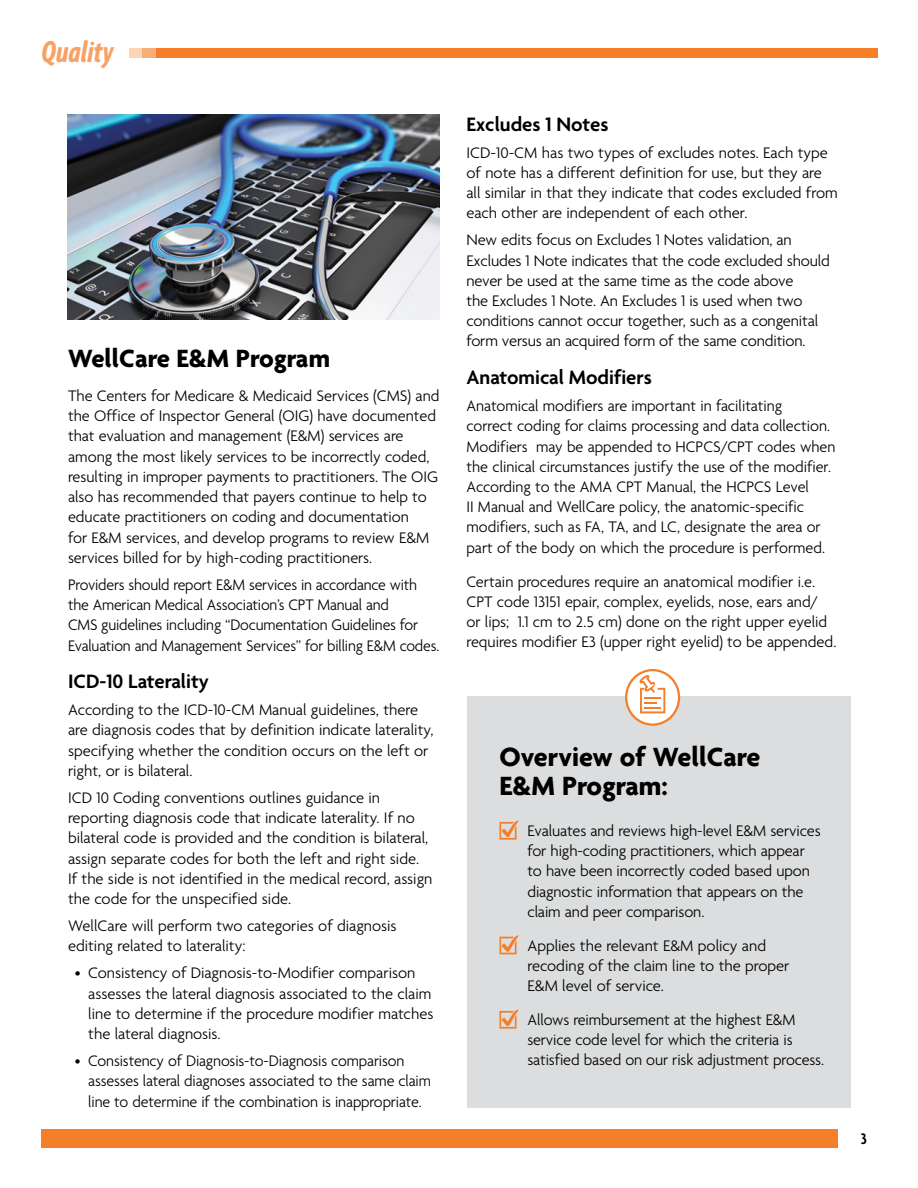
<style>
.page{position:relative;width:918px;height:1188px;background:#fff}
.page>*{position:absolute;margin:0;border:0;box-sizing:border-box;transform-origin:0 0}
.t1{font:italic 32.7px "Agenda Bold Extra Cond";letter-spacing:.01em;color:#f9a164}
.t2{font:700 28.5px/29.2px "Agenda";color:#000}
.t3{font:700 27px "Agenda";color:#000}
.t4{font:600 21px "Agenda";color:#000}
.t5{font:300 16.5px/20.2px "Agenda";color:#000}
.t6{font:300 16.5px/20.2px "Agenda";color:#000;scale:.96 1}
.t7{font:600 condensed 16.5px "Agenda";color:#000}
</style>
<div class="page">
<div style="left:467px;top:697px;width:383px;height:411px;background:#dcddde"></div>
<div style="left:41px;top:1129px;width:797px;height:19px;background:#f57e29"></div>
<div style="left:129px;top:48px;width:749px;height:9px;background:#f57e29"></div>
<div style="left:129px;top:48px;width:13px;height:9px;background:#fdd4b4"></div>
<div style="left:142px;top:48px;width:13px;height:9px;background:#faae77"></div>
<img style="left:68px;top:114px;width:371px;height:206px">
<svg style="left:626px;top:670px;width:53px;height:55px"></svg>
<div style="left:625px;top:669px;width:55px;height:57px;border:2px solid #f57e29;border-radius:50%"></div>
<svg style="left:639px;top:675px;width:26px;height:38px"></svg>
<svg style="left:500px;top:820px;width:19px;height:20px"></svg>
<svg style="left:500px;top:935px;width:19px;height:19px"></svg>
<svg style="left:500px;top:1009px;width:19px;height:20px"></svg>
<h1 class="t1" style="left:41px;top:33px;width:74px">Quality</h1>
<h3 class="t3" style="left:68px;top:342px;width:264px">WellCare E&amp;M Program</h3>
<p class="t5" style="left:68px;top:385px;width:373px">The Centers for Medicare &amp; Medicaid Services (CMS) and the Office of Inspector General (OIG) have documented that evaluation and management (E&amp;M) services are among the most likely services to be incorrectly coded, resulting in improper payments to practitioners. The OIG also has recommended that payers continue to help to educate practitioners on coding and documentation<br>for E&amp;M services, and develop programs to review E&amp;M services billed for by high-coding practitioners.</p>
<p class="t6" style="left:68px;top:574px;width:388px">Providers should report E&amp;M services in accordance with the American Medical Association’s CPT Manual and<br>CMS guidelines including “Documentation Guidelines for Evaluation and Management Services” for billing E&amp;M codes.</p>
<p class="t4" style="left:68px;top:669px;width:142px">ICD-10 Laterality</p>
<p class="t5" style="left:68px;top:699px;width:367px">According to the ICD-10-CM Manual guidelines, there are diagnosis codes that by definition indicate laterality, specifying whether the condition occurs on the left or right, or is bilateral.</p>
<p class="t5" style="left:68px;top:787px;width:366px">ICD 10 Coding conventions outlines guidance in reporting diagnosis code that indicate laterality. If no bilateral code is provided and the condition is bilateral, assign separate codes for both the left and right side.<br>If the side is not identified in the medical record, assign the code for the unspecified side.</p>
<p class="t5" style="left:68px;top:915px;width:330px">WellCare will perform two categories of diagnosis editing related to laterality:</p>
<p class="t5" style="left:88px;top:963px;width:347px;text-indent:-13px">• Consistency of Diagnosis-to-Modifier comparison assesses the lateral diagnosis associated to the claim line to determine if the procedure modifier matches the lateral diagnosis.</p>
<p class="t5" style="left:88px;top:1050px;width:344px;text-indent:-13px">• Consistency of Diagnosis-to-Diagnosis comparison assesses lateral diagnoses associated to the same claim line to determine if the combination is inappropriate.</p>
<p class="t4" style="left:466px;top:111px;width:144px">Excludes 1 Notes</p>
<p class="t5" style="left:466px;top:142px;width:373px">ICD-10-CM has two types of excludes notes. Each type of note has a different definition for use, but they are all similar in that they indicate that codes excluded from each other are independent of each other.</p>
<p class="t5" style="left:466px;top:230px;width:365px">New edits focus on Excludes 1 Notes validation, an Excludes 1 Note indicates that the code excluded should never be used at the same time as the code above<br>the Excludes 1 Note. An Excludes 1 is used when two conditions cannot occur together, such as a congenital form versus an acquired form of the same condition.</p>
<p class="t4" style="left:466px;top:364px;width:187px">Anatomical Modifiers</p>
<p class="t5" style="left:466px;top:395px;width:371px">Anatomical modifiers are important in facilitating<br>correct coding for claims processing and data collection.<br>Modifiers may be appended to HCPCS/CPT codes when the clinical circumstances justify the use of the modifier.<br>According to the AMA CPT Manual, the HCPCS Level<br>II Manual and WellCare policy, the anatomic-specific modifiers, such as FA, TA, and LC, designate the area or part of the body on which the procedure is performed.</p>
<p class="t5" style="left:466px;top:571px;width:371px">Certain procedures require an anatomical modifier i.e.<br>CPT code 13151 epair, complex, eyelids, nose, ears and/ or lips; 1.1 cm to 2.5 cm) done on the right upper eyelid requires modifier E3 (upper right eyelid) to be appended.</p>
<h2 class="t2" style="left:500px;top:742px;width:262px">Overview of WellCare<br>E&amp;M Program:</h2>
<p class="t5" style="left:527px;top:820px;width:295px">Evaluates and reviews high-level E&amp;M services for high-coding practitioners, which appear to have been incorrectly coded based upon diagnostic information that appears on the claim and peer comparison.</p>
<p class="t5" style="left:527px;top:935px;width:263px">Applies the relevant E&amp;M policy and recoding of the claim line to the proper<br>E&amp;M level of service.</p>
<p class="t5" style="left:527px;top:1009px;width:298px">Allows reimbursement at the highest E&amp;M service code level for which the criteria is satisfied based on our risk adjustment process.</p>
<p class="t7" style="left:861px;top:1129px;width:8px">3</p>
</div>
